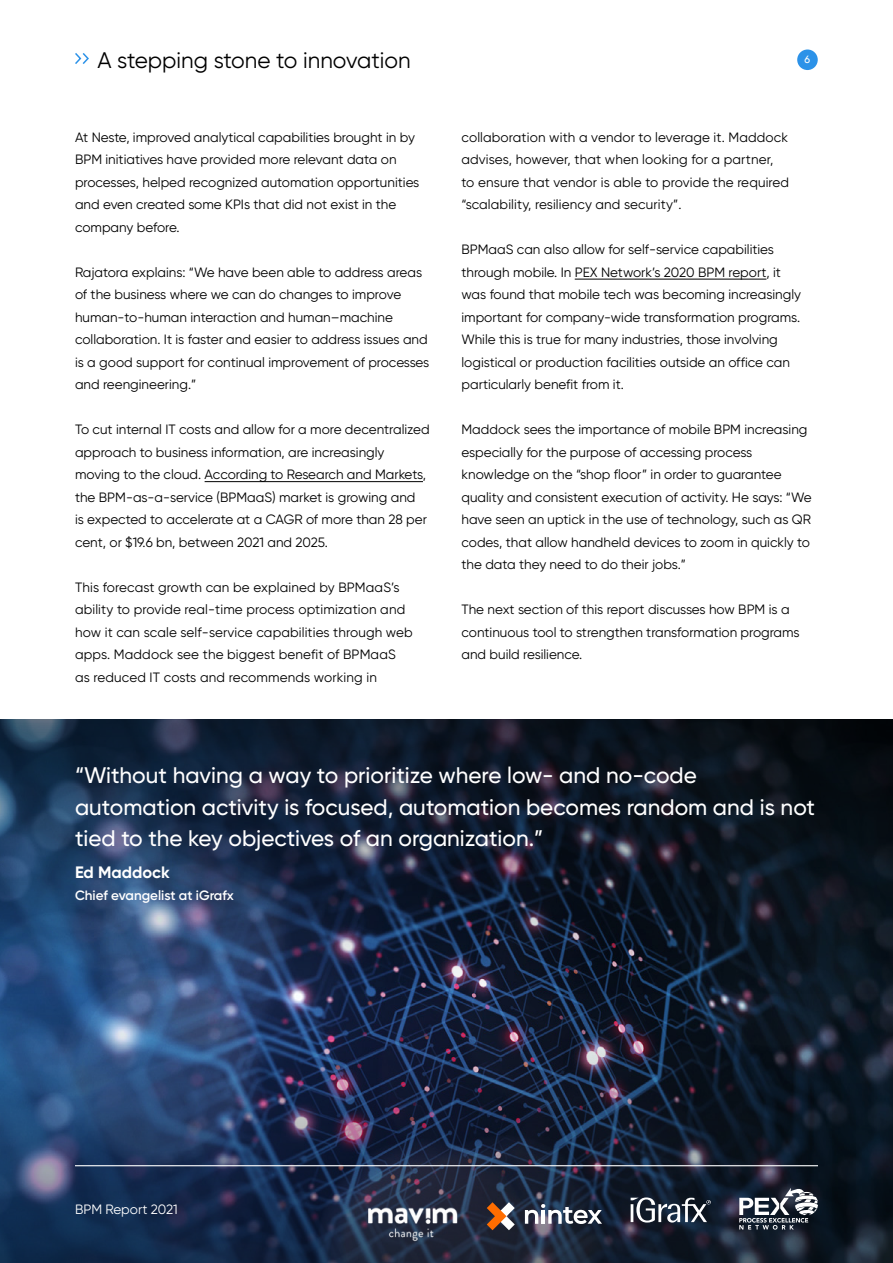
<style>
.page{position:relative;width:893px;height:1263px;background:#fff}
.page>*{position:absolute;margin:0;border:0;box-sizing:border-box;transform-origin:0 0}
.t1{font:500 22.5px/31.5px "Gilroy";color:#fff}
.t2{font:22.5px "Gilroy";color:#000}
.t3{font:700 16.5px "Gilroy";color:#fff}
.t4{font:13.5px/22.5px "Gilroy";color:#000}
.t5{font:600 13.5px "Gilroy";color:#fff}
.t6{font:13.5px "Gilroy";color:#fff}
.t7{font:500 10.5px "Gilroy";color:#fff}
</style>
<div class="page">
<svg style="left:0;top:719px;width:893px;height:544px;background:#1a2943"></svg>
<svg style="left:75px;top:53px;width:14px;height:11px"></svg>
<hr style="left:75px;top:1165px;width:743px;height:1px;background:#fff">
<svg style="left:739px;top:1188px;width:79px;height:41px"></svg>
<svg style="left:631px;top:1197px;width:80px;height:25px"></svg>
<svg style="left:487px;top:1202px;width:28px;height:28px"></svg>
<svg style="left:525px;top:1204px;width:77px;height:20px"></svg>
<div style="left:797px;top:50px;width:21px;height:20px;background:#2c92e8;border-radius:50%"></div>
<svg style="left:199px;top:463px;width:232px;height:24px"></svg>
<svg style="left:575px;top:260px;width:191px;height:24px"></svg>
<p class="t2" style="left:98px;top:46px;width:315px">A stepping stone to innovation</p>
<p class="t4" style="left:75px;top:126px;width:346px">At Neste, improved analytical capabilities brought in by BPM initiatives have provided more relevant data on processes, helped recognized automation opportunities and even created some KPIs that did not exist in the company before.</p>
<p class="t4" style="left:75px;top:261px;width:356px">Rajatora explains: “We have been able to address areas of the business where we can do changes to improve human-to-human interaction and human–machine collaboration. It is faster and easier to address issues and is a good support for continual improvement of processes and reengineering.”</p>
<p class="t4" style="left:75px;top:418px;width:356px">To cut internal IT costs and allow for a more decentralized approach to business information, are increasingly moving to the cloud. According to Research and Markets, the BPM-as-a-service (BPMaaS) market is growing and<br>is expected to accelerate at a CAGR of more than 28 per cent, or $19.6 bn, between 2021 and 2025.</p>
<p class="t4" style="left:75px;top:576px;width:339px">This forecast growth can be explained by BPMaaS’s ability to provide real-time process optimization and how it can scale self-service capabilities through web apps. Maddock see the biggest benefit of BPMaaS as reduced IT costs and recommends working in</p>
<p class="t7" style="left:805px;top:53px;width:7px">6</p>
<p class="t4" style="left:461px;top:126px;width:329px">collaboration with a vendor to leverage it. Maddock advises, however, that when looking for a partner, to ensure that vendor is able to provide the required “scalability, resiliency and security”.</p>
<p class="t4" style="left:461px;top:238px;width:341px">BPMaaS can also allow for self-service capabilities through mobile. In PEX Network’s 2020 BPM report, it was found that mobile tech was becoming increasingly important for company-wide transformation programs.<br>While this is true for many industries, those involving logistical or production facilities outside an office can particularly benefit from it.</p>
<p class="t4" style="left:461px;top:418px;width:352px">Maddock sees the importance of mobile BPM increasing especially for the purpose of accessing process knowledge on the “shop floor” in order to guarantee quality and consistent execution of activity. He says: “We have seen an uptick in the use of technology, such as QR codes, that allow handheld devices to zoom in quickly to the data they need to do their jobs.”</p>
<p class="t4" style="left:461px;top:598px;width:340px">The next section of this report discusses how BPM is a continuous tool to strengthen transformation programs and build resilience.</p>
<p class="t1" style="left:75px;top:759px;width:742px">“Without having a way to prioritize where low- and no-code automation activity is focused, automation becomes random and is not tied to the key objectives of an organization.”</p>
<p class="t3" style="left:75px;top:861px;width:96px">Ed Maddock</p>
<p class="t5" style="left:75px;top:887px;width:160px">Chief evangelist at iGrafx</p>
<p class="t6" style="left:75px;top:1201px;width:104px">BPM Report 2021</p>
</div>
